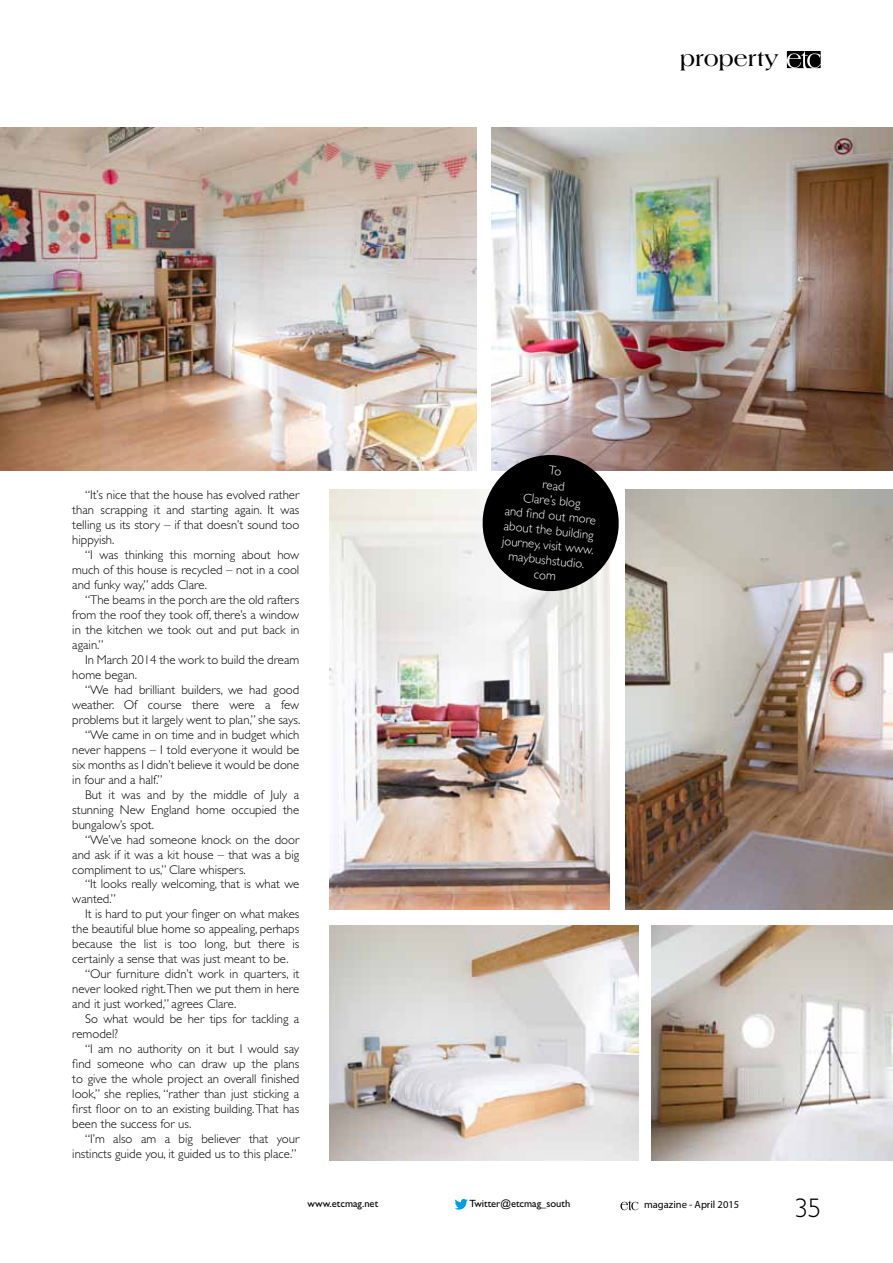
<style>
.page{position:relative;width:893px;height:1263px;background:#fff}
.page>*{position:absolute;margin:0;border:0;box-sizing:border-box;transform-origin:0 0}
.t1{font:300 27px "Gill Sans";color:#000}
.t2{font:700 22.5px "Americana";color:#000}
.t3{font:300 12.75px/15px "Gill Sans";color:#000;text-align:justify}
.t4{font:300 12.75px/15px "Gill Sans";color:#fff;text-align:center}
.t5{font:10.5px "Gill Sans CE";color:#000}
.t6{font:10.5px "Myriad Pro";color:#000}
</style>
<div class="page">
<svg style="left:0;top:127px;width:13px;height:344px"></svg>
<img style="left:625px;top:489px;width:268px;height:421px">
<svg style="left:787px;top:51px;width:34px;height:17px"></svg>
<svg style="left:620px;top:1200px;width:18px;height:10px"></svg>
<svg style="left:455px;top:1199px;width:13px;height:11px"></svg>
<img style="left:329px;top:926px;width:309px;height:235px">
<img style="left:652px;top:926px;width:241px;height:235px">
<img style="left:329px;top:489px;width:281px;height:421px">
<img style="left:1px;top:128px;width:475px;height:343px">
<img style="left:492px;top:128px;width:401px;height:343px">
<svg style="left:479px;top:451px;width:143px;height:144px"></svg>
<h2 class="t2" style="left:680px;top:45px;width:100px">property</h2>
<p class="t3" style="left:72px;top:487px;width:229px;text-indent:13px">“It’s nice that the house has evolved rather than scrapping it and starting again. It was telling us its story – if that doesn’t sound too hippyish.</p>
<p class="t3" style="left:72px;top:547px;width:229px;text-indent:13px">“I was thinking this morning about how much of this house is recycled – not in a cool and funky way,” adds Clare.</p>
<p class="t3" style="left:72px;top:592px;width:229px;text-indent:13px">“The beams in the porch are the old rafters from the roof they took off, there’s a window in the kitchen we took out and put back in again.”</p>
<p class="t3" style="left:72px;top:652px;width:228px;text-indent:13px">In March 2014 the work to build the dream home began.</p>
<p class="t3" style="left:85px;top:682px;width:216px">“We had brilliant builders, we had good</p>
<p class="t3" style="left:72px;top:697px;width:228px">weather. Of course there were a few</p>
<p class="t3" style="left:72px;top:712px;width:229px">problems but it largely went to plan,” she says.</p>
<p class="t3" style="left:85px;top:727px;width:216px">“We came in on time and in budget which</p>
<p class="t3" style="left:72px;top:742px;width:229px">never happens – I told everyone it would be</p>
<p class="t3" style="left:72px;top:757px;width:228px">six months as I didn’t believe it would be done</p>
<p class="t3" style="left:72px;top:772px;width:92px">in four and a half.”</p>
<p class="t3" style="left:85px;top:787px;width:216px">But it was and by the middle of July a</p>
<p class="t3" style="left:72px;top:802px;width:228px">stunning New England home occupied the</p>
<p class="t3" style="left:72px;top:817px;width:83px">bungalow’s spot.</p>
<p class="t3" style="left:85px;top:832px;width:216px">“We’ve had someone knock on the door</p>
<p class="t3" style="left:72px;top:847px;width:228px">and ask if it was a kit house – that was a big</p>
<p class="t3" style="left:72px;top:862px;width:175px">compliment to us,” Clare whispers.</p>
<p class="t3" style="left:85px;top:877px;width:216px">“It looks really welcoming, that is what we</p>
<p class="t3" style="left:72px;top:892px;width:45px">wanted.”</p>
<p class="t3" style="left:85px;top:907px;width:216px">It is hard to put your finger on what makes</p>
<p class="t3" style="left:72px;top:922px;width:228px">the beautiful blue home so appealing, perhaps</p>
<p class="t3" style="left:72px;top:937px;width:229px">because the list is too long, but there is</p>
<p class="t3" style="left:72px;top:952px;width:218px">certainly a sense that was just meant to be.</p>
<p class="t3" style="left:85px;top:967px;width:216px">“Our furniture didn’t work in quarters, it</p>
<p class="t3" style="left:72px;top:982px;width:229px">never looked right.Then we put them in here</p>
<p class="t3" style="left:72px;top:997px;width:166px">and it just worked,” agrees Clare.</p>
<p class="t3" style="left:85px;top:1012px;width:216px">So what would be her tips for tackling a</p>
<p class="t3" style="left:72px;top:1027px;width:47px">remodel?</p>
<p class="t3" style="left:85px;top:1042px;width:216px">“I am no authority on it but I would say</p>
<p class="t3" style="left:72px;top:1057px;width:229px">find someone who can draw up the plans</p>
<p class="t3" style="left:72px;top:1072px;width:229px">to give the whole project an overall finished</p>
<p class="t3" style="left:72px;top:1087px;width:229px">look,” she replies, “rather than just sticking a</p>
<p class="t3" style="left:72px;top:1102px;width:228px">first floor on to an existing building. That has</p>
<p class="t3" style="left:72px;top:1117px;width:120px">been the success for us.</p>
<p class="t3" style="left:85px;top:1132px;width:216px">“I’m also am a big believer that your</p>
<p class="t3" style="left:72px;top:1147px;width:226px">instincts guide you, it guided us to this place.”</p>
<p class="t4" style="left:510px;top:458px;width:94px;rotate:6deg">To<br>read<br>Clare’s blog<br>and fi nd out more about the building journey, visit www. maybushstudio. com</p>
<p class="t5" style="left:308px;top:1197px;width:72px">www.etcmag.net</p>
<p class="t5" style="left:470px;top:1197px;width:102px">Twitter@etcmag_south</p>
<p class="t6" style="left:644px;top:1198px;width:97px">magazine - April 2015</p>
<h1 class="t1" style="left:794px;top:1193px;width:28px">35</h1>
</div>
